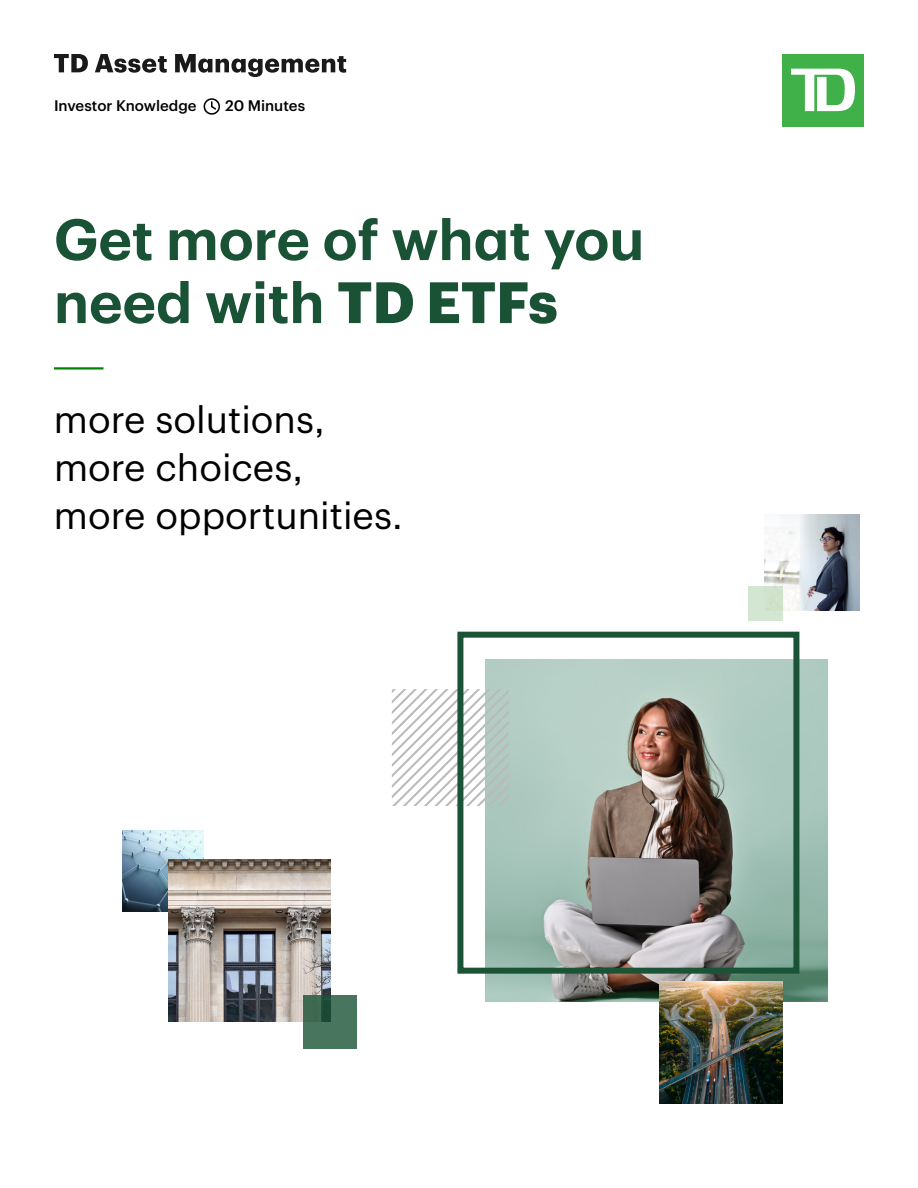
<style>
.page{position:relative;width:918px;height:1188px;background:#fff}
.page>*{position:absolute;margin:0;border:0;box-sizing:border-box;transform-origin:0 0}
.t1{font:600 57px/63px "TD Graphik";color:#1a5236}
.t2{font:37.5px/48px "TD Graphik";color:#000}
.t3{font:500 15px "TD Graphik";color:#000}
.s1{font-weight:700}
</style>
<div class="page">
<svg style="left:204px;top:98px;width:16px;height:17px"></svg>
<img style="left:485px;top:659px;width:342px;height:342px">
<img style="left:764px;top:515px;width:96px;height:95px">
<svg style="left:54px;top:54px;width:292px;height:23px"></svg>
<img style="left:122px;top:830px;width:81px;height:82px">
<img style="left:168px;top:860px;width:162px;height:162px">
<svg style="left:303px;top:995px;width:54px;height:54px;background:#416f58"></svg>
<hr style="left:54px;top:367px;width:50px;height:3px;background:#038203">
<svg style="left:392px;top:689px;width:117px;height:117px"></svg>
<img style="left:659px;top:981px;width:123px;height:123px">
<div style="left:457px;top:632px;width:342px;height:342px;border:6px solid #1a5336"></div>
<div style="left:748px;top:587px;width:34px;height:34px;background:#d3e6d1"></div>
<div style="left:782px;top:54px;width:82px;height:73px;background:#40b149"></div>
<svg style="left:791px;top:69px;width:64px;height:42px"></svg>
<p class="t3" style="left:54px;top:95px;width:144px">Investor Knowledge</p>
<p class="t3" style="left:225px;top:95px;width:82px">20 Minutes</p>
<h1 class="t1" style="left:54px;top:203px;width:592px">Get more of what you need with <span class="s1">TD ETFs</span></h1>
<p class="t2" style="left:54px;top:393px;width:350px">more solutions, more choices, more opportunities.</p>
</div>
